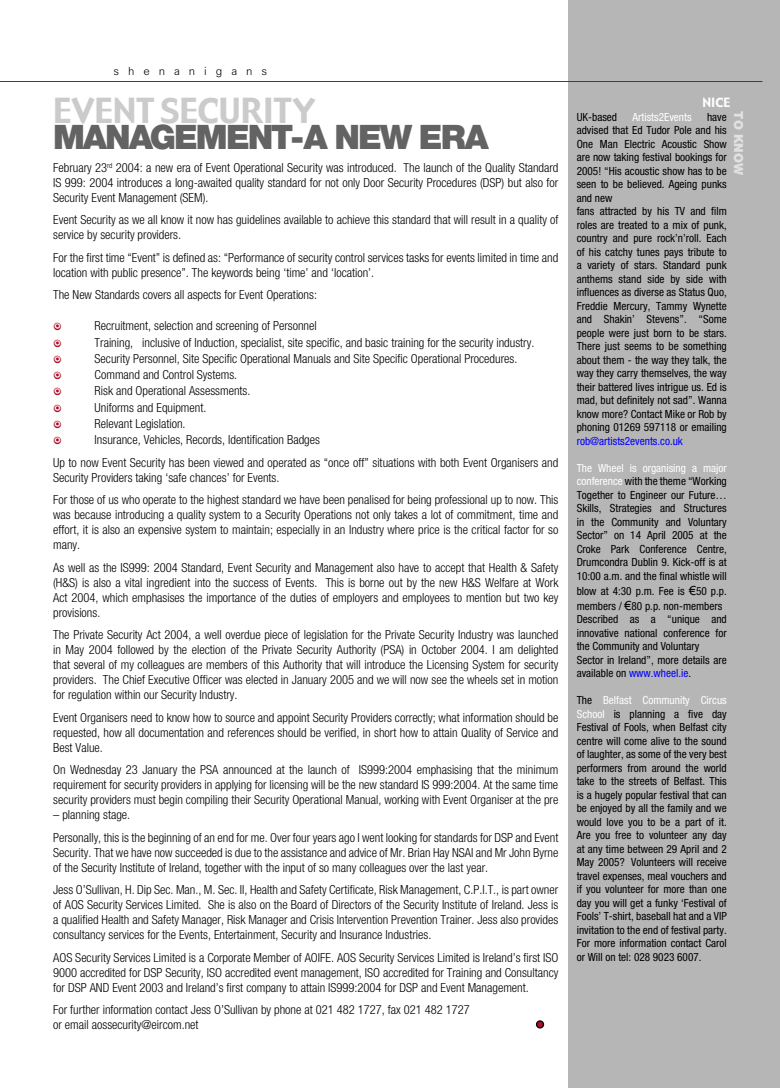
<style>
.page{position:relative;width:780px;height:1088px;background:#fff}
.page>*{position:absolute;margin:0;border:0;box-sizing:border-box;transform-origin:0 0}
.t1{font:900 33.75px "Helvetica Neue";letter-spacing:-.06em;color:#636363}
.t2{font:33.75px "Gadget";color:#cbcbcb}
.t3{font:300 condensed 12.5px/15px "Helvetica Neue";color:#000;text-align:justify}
.t4{font:900 12.5px "Helvetica Neue";color:#e1e1e1}
.t5{font:12.5px "Gadget";color:#fff}
.t6{font:condensed 11.25px/13.5px "Helvetica Neue";color:#000}
.t7{font:condensed 11.25px "Helvetica Neue";color:#00f}
.t8{font:condensed 11.25px "Helvetica Neue";color:#fff}
.t9{font:300 11.25px "Zurich BT";letter-spacing:.8em;color:#000}
.s1{color:#fff}
.s2{font-family:"Arial";font-stretch:normal;font-size:12.5px}
.s3{color:#00f}
</style>
<div class="page">
<div style="left:569px;top:0;width:211px;height:1088px;background:#b6b6b6"></div>
<hr style="left:0;top:81px;width:762px;height:1px;background:#ad0e2a">
<div style="left:536px;top:1021px;width:7px;height:7px;background:#ad0e2a;border-radius:50%"></div>
<div style="left:536px;top:1020px;width:8px;height:8px;border:1px solid #000;border-radius:50%"></div>
<p class="t9" style="left:113px;top:64px;width:155px">shenanigans</p>
<h1 class="t2" style="left:53px;top:89px;width:263px">EVENT SECURITY</h1>
<h1 class="t1" style="left:53px;top:117px;width:437px">MANAGEMENT-A NEW ERA</h1>
<p class="t3" style="left:53px;top:160px;width:506px">February 23<sup>rd</sup> 2004: a new era of Event Operational Security was introduced. The launch of the Quality Standard IS 999: 2004 introduces a long-awaited quality standard for not only Door Security Procedures (DSP) but also for Security Event Management (SEM).</p>
<p class="t3" style="left:53px;top:212px;width:506px">Event Security as we all know it now has guidelines available to achieve this standard that will result in a quality of service by security providers.</p>
<p class="t3" style="left:53px;top:250px;width:506px">For the first time “Event” is defined as: “Performance of security control services tasks for events limited in time and location with public presence”. The keywords being ‘time’ and ‘location’.</p>
<p class="t3" style="left:53px;top:287px;width:265px">The New Standards covers all aspects for Event Operations:</p>
<p class="t3" style="left:95px;top:318px;width:441px;line-height:16.2px;text-align:left">Recruitment, selection and screening of Personnel<br>Training, inclusive of Induction, specialist, site specific, and basic training for the security industry.<br>Security Personnel, Site Specific Operational Manuals and Site Specific Operational Procedures.<br>Command and Control Systems.<br>Risk and Operational Assessments.<br>Uniforms and Equipment.<br>Relevant Legislation.<br>Insurance, Vehicles, Records, Identification Badges</p>
<p class="t3" style="left:53px;top:455px;width:506px">Up to now Event Security has been viewed and operated as “once off” situations with both Event Organisers and<br>Security Providers taking ‘safe chances’ for Events.</p>
<p class="t3" style="left:53px;top:492px;width:506px">For those of us who operate to the highest standard we have been penalised for being professional up to now. This was because introducing a quality system to a Security Operations not only takes a lot of commitment, time and effort, it is also an expensive system to maintain; especially in an Industry where price is the critical factor for so many.</p>
<p class="t3" style="left:53px;top:560px;width:506px">As well as the IS999: 2004 Standard, Event Security and Management also have to accept that Health &amp; Safety (H&amp;S) is also a vital ingredient into the success of Events. This is borne out by the new H&amp;S Welfare at Work Act 2004, which emphasises the importance of the duties of employers and employees to mention but two key provisions.</p>
<p class="t3" style="left:53px;top:627px;width:506px">The Private Security Act 2004, a well overdue piece of legislation for the Private Security Industry was launched in May 2004 followed by the election of the Private Security Authority (PSA) in October 2004. I am delighted that several of my colleagues are members of this Authority that will introduce the Licensing System for security providers. The Chief Executive Officer was elected in January 2005 and we will now see the wheels set in motion for regulation within our Security Industry.</p>
<p class="t3" style="left:53px;top:710px;width:506px">Event Organisers need to know how to source and appoint Security Providers correctly; what information should be requested, how all documentation and references should be verified, in short how to attain Quality of Service and Best Value.</p>
<p class="t3" style="left:53px;top:762px;width:506px">On Wednesday 23 January the PSA announced at the launch of IS999:2004 emphasising that the minimum requirement for security providers in applying for licensing will be the new standard IS 999:2004. At the same time security providers must begin compiling their Security Operational Manual, working with Event Organiser at the pre</p>
<p class="t3" style="left:53px;top:803px;width:506px;line-height:22.5px">– planning stage.<br>Personally, this is the beginning of an end for me. Over four years ago I went looking for standards for DSP and Event</p>
<p class="t3" style="left:53px;top:845px;width:506px">Security. That we have now succeeded is due to the assistance and advice of Mr. Brian Hay NSAI and Mr John Byrne of the Security Institute of Ireland, together with the input of so many colleagues over the last year.</p>
<p class="t3" style="left:53px;top:882px;width:506px">Jess O’Sullivan, H. Dip Sec. Man., M. Sec. II, Health and Safety Certificate, Risk Management, C.P.I.T., is part owner of AOS Security Services Limited. She is also on the Board of Directors of the Security Institute of Ireland. Jess is a qualified Health and Safety Manager, Risk Manager and Crisis Intervention Prevention Trainer. Jess also provides consultancy services for the Events, Entertainment, Security and Insurance Industries.</p>
<p class="t3" style="left:53px;top:950px;width:506px">AOS Security Services Limited is a Corporate Member of AOIFE. AOS Security Services Limited is Ireland’s first ISO 9000 accredited for DSP Security, ISO accredited event management, ISO accredited for Training and Consultancy for DSP AND Event 2003 and Ireland’s first company to attain IS999:2004 for DSP and Event Management.</p>
<p class="t3" style="left:53px;top:1002px;width:418px">For further information contact Jess O’Sullivan by phone at 021 482 1727, fax 021 482 1727 or email aossecurity@eircom.net</p>
<p class="t5" style="left:702px;top:94px;width:29px">NICE</p>
<p class="t4" style="left:746px;top:111px;width:65px;rotate:90deg">TO KNOW</p>
<p class="t6" style="left:576px;top:110px;width:152px;text-indent:130px">have advised that Ed Tudor Pole and his<br>One Man Electric Acoustic Show are now taking festival bookings for<br>2005! “His acoustic show has to be seen to be believed. Ageing punks and new<br>fans attracted by his TV and film roles are treated to a mix of punk, country and pure rock’n’roll. Each of his catchy tunes pays tribute to a variety of stars. Standard punk anthems stand side by side with influences as diverse as Status Quo,<br>Freddie Mercury, Tammy Wynette and Shakin’ Stevens”. “Some people were just born to be stars.<br>There just seems to be something about them - the way they talk, the way they carry themselves, the way their battered lives intrigue us. Ed is mad, but definitely not sad”. Wanna know more? Contact Mike or Rob by phoning 01269 597118 or emailing</p>
<p class="t7" style="left:576px;top:434px;width:108px">rob@artists2events.co.uk</p>
<p class="t6" style="left:576px;top:461px;width:152px;text-align:justify"><span class="s1">The Wheel is organising a major conference</span> with the theme “Working Together to Engineer our Future… Skills, Strategies and Structures in the Community and Voluntary Sector” on 14 April 2005 at the Croke Park Conference Centre, Drumcondra Dublin 9. Kick-off is at 10:00 a.m. and the final whistle will</p>
<p class="t6" style="left:576px;top:583px;width:151px;line-height:15px">blow at 4:30 p.m. Fee is <span class="s2">€</span>50 p.p. members / <span class="s2">€</span>80 p.p. non-members</p>
<p class="t6" style="left:576px;top:612px;width:152px">Described as a “unique and innovative national conference for the Community and Voluntary<br>Sector in Ireland”, more details are available on <span class="s3">www.wheel.ie</span>.</p>
<p class="t6" style="left:576px;top:693px;width:152px;text-align:justify">The <span class="s1">Belfast Community Circus School</span> is planning a five day Festival of Fools, when Belfast city centre will come alive to the sound of laughter, as some of the very best performers from around the world take to the streets of Belfast. This is a hugely popular festival that can be enjoyed by all the family and we would love you to be a part of it.<br>Are you free to volunteer any day at any time between 29 April and 2<br>May 2005? Volunteers will receive travel expenses, meal vouchers and if you volunteer for more than one day you will get a funky ‘Festival of Fools’ T-shirt, baseball hat and a VIP invitation to the end of festival party.<br>For more information contact Carol or Will on tel: 028 9023 6007.</p>
<p class="t6" style="left:576px;top:110px;width:42px">UK-based</p>
<p class="t8" style="left:632px;top:110px;width:61px">Artists2Events</p>
</div>
